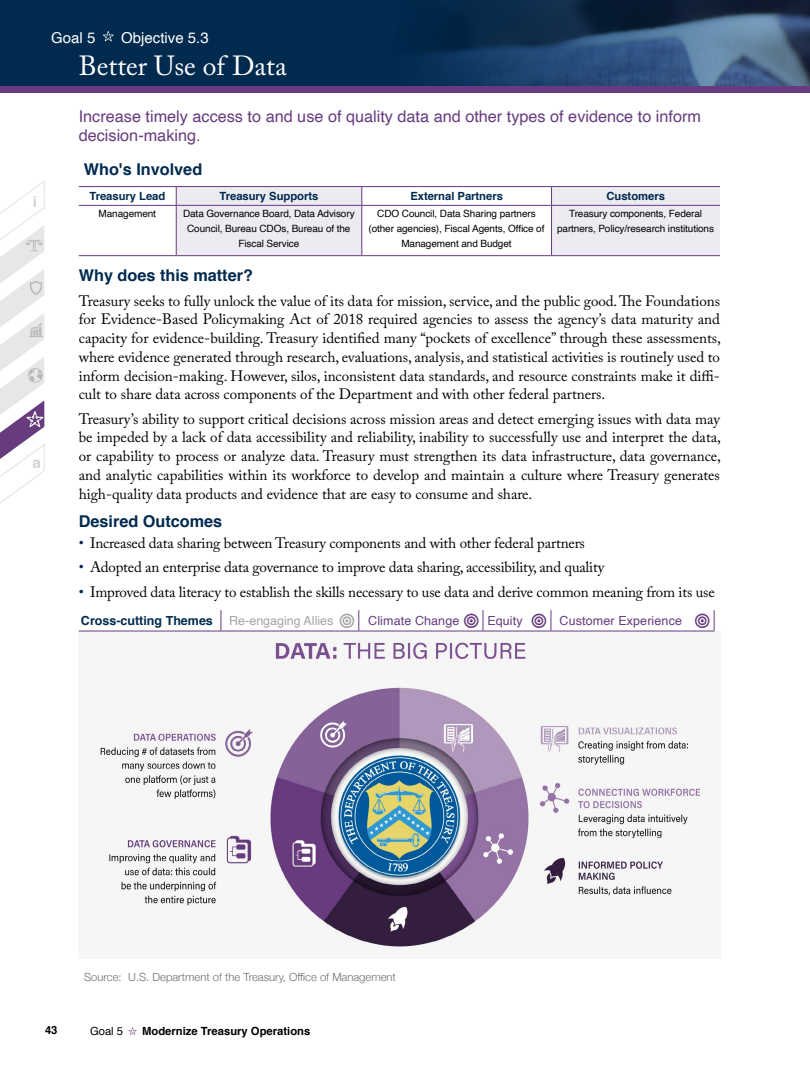
<style>
.page{position:relative;width:810px;height:1080px;background:#fff}
.page>*{position:absolute;margin:0;border:0;box-sizing:border-box;transform-origin:0 0}
.t1{font:27.5px "Adobe Caslon Pro";color:#fff}
._22_26_Goal_Intro_Pu{font:16.25px/19.5px "Helvetica";color:#673b7e}
.t2{font:700 16.25px "Helvetica";color:#002a4e}
.Body{font:15px/18.8px "Adobe Caslon Pro";letter-spacing:-.01em;color:#000;text-align:justify}
.t3{font:15px "Helvetica";color:#fff}
.Theme{font:12.5px "Helvetica";letter-spacing:.01em;color:#673b7e}
.t4{font:700 12.5px "Helvetica";color:#002a4e}
.Sidebar_Body{font:12.5px "Helvetica";color:#a2a4a7}
.Body-2{font:700 11.25px "Helvetica";letter-spacing:-.005em;color:#002a4e}
.Credit{font:300 11.25px "Helvetica Neue";color:#6d6e71}
.Running_Footers{font:700 11.25px "Helvetica";color:#000}
.Running_Footers-2{font:11.25px "Helvetica";color:#000}
.Sidebar_Body-2{font:10px/15px "Helvetica";letter-spacing:-.01em;color:#000;text-align:center}
.s1{color:#002a4e}
</style>
<div class="page">
<div style="left:0;top:0;width:810px;height:86px;background:#002a4e"></div>
<img style="left:432px;top:0;width:378px;height:86px">
<svg style="left:0;top:180px;width:45px;height:323px"></svg>
<svg style="left:129px;top:1027px;width:8px;height:8px"></svg>
<div style="left:0;top:86px;width:810px;height:7px;background:#673b7e"></div>
<img style="left:99px;top:639px;width:605px;height:309px">
<svg style="left:177px;top:187px;width:543px;height:68px;fill:#edeaf1"></svg>
<hr style="left:79px;top:186px;width:97px;height:1px;background:#673b7e">
<hr style="left:176px;top:186px;width:186px;height:1px;background:#673b7e">
<svg style="left:176px;top:187px;width:1px;height:18px"></svg>
<hr style="left:362px;top:186px;width:190px;height:1px;background:#673b7e">
<svg style="left:361px;top:187px;width:1px;height:18px"></svg>
<hr style="left:552px;top:186px;width:168px;height:1px;background:#673b7e">
<svg style="left:551px;top:187px;width:1px;height:18px"></svg>
<hr style="left:79px;top:205px;width:97px;height:1px;background:#673b7e">
<hr style="left:176px;top:205px;width:186px;height:1px;background:#673b7e">
<hr style="left:176px;top:206px;width:1px;height:49px;background:#673b7e">
<hr style="left:362px;top:205px;width:190px;height:1px;background:#673b7e">
<hr style="left:361px;top:206px;width:1px;height:49px;background:#673b7e">
<hr style="left:552px;top:205px;width:168px;height:1px;background:#673b7e">
<hr style="left:551px;top:206px;width:1px;height:49px;background:#673b7e">
<hr style="left:79px;top:255px;width:97px;height:1px;background:#673b7e">
<hr style="left:176px;top:255px;width:186px;height:1px;background:#673b7e">
<hr style="left:362px;top:255px;width:190px;height:1px;background:#673b7e">
<hr style="left:552px;top:255px;width:168px;height:1px;background:#673b7e">
<svg style="left:103px;top:31px;width:11px;height:10px"></svg>
<svg style="left:221px;top:610px;width:1px;height:21px"></svg>
<hr style="left:79px;top:631px;width:142px;height:1px;background:#673b7e">
<hr style="left:221px;top:631px;width:114px;height:1px;background:#673b7e">
<hr style="left:359px;top:631px;width:101px;height:1px;background:#673b7e">
<hr style="left:483px;top:631px;width:44px;height:1px;background:#673b7e">
<hr style="left:551px;top:631px;width:140px;height:1px;background:#673b7e">
<svg style="left:335px;top:610px;width:24px;height:22px"></svg>
<svg style="left:460px;top:610px;width:24px;height:22px"></svg>
<svg style="left:527px;top:610px;width:25px;height:22px"></svg>
<svg style="left:691px;top:610px;width:24px;height:22px"></svg>
<p class="t3" style="left:51px;top:26px;width:46px">Goal 5</p>
<p class="t3" style="left:121px;top:26px;width:89px">Objective 5.3</p>
<h1 class="t1" style="left:79px;top:49px;width:210px">Better Use of Data</h1>
<p class="_22_26_Goal_Intro_Pu" style="left:79px;top:107px;width:624px">Increase timely access to and use of quality data and other types of evidence to inform decision-making.</p>
<h3 class="t2" style="left:84px;top:156px;width:120px">Who's Involved</h3>
<p class="Body-2" style="left:90px;top:187px;width:77px">Treasury Lead</p>
<p class="Body-2" style="left:220px;top:187px;width:100px">Treasury Supports</p>
<p class="Body-2" style="left:410px;top:187px;width:94px">External Partners</p>
<p class="Body-2" style="left:607px;top:187px;width:60px">Customers</p>
<p class="Sidebar_Body-2" style="left:99px;top:206px;width:59px">Management</p>
<p class="Sidebar_Body-2" style="left:183px;top:206px;width:173px">Data Governance Board, Data Advisory<br>Council, Bureau CDOs, Bureau of the<br>Fiscal Service</p>
<p class="Sidebar_Body-2" style="left:368px;top:206px;width:178px">CDO Council, Data Sharing partners (other agencies), Fiscal Agents, Office of<br>Management and Budget</p>
<p class="Sidebar_Body-2" style="left:557px;top:206px;width:158px">Treasury components, Federal partners, Policy/research institutions</p>
<h3 class="t2" style="left:79px;top:262px;width:176px">Why does this matter?</h3>
<p class="Body" style="left:79px;top:291px;width:644px">Treasury seeks to fully unlock the value of its data for mission, service, and the public good. The Foundations for Evidence-Based Policymaking Act of 2018 required agencies to assess the agency’s data maturity and capacity for evidence-building. Treasury identified many “pockets of excellence” through these assessments, where evidence generated through research, evaluations, analysis, and statistical activities is routinely used to inform decision-making. However, silos, inconsistent data standards, and resource constraints make it diffi&shy;cult to share data across components of the Department and with other federal partners.</p>
<p class="Body" style="left:79px;top:409px;width:644px">Treasury’s ability to support critical decisions across mission areas and detect emerging issues with data may be impeded by a lack of data accessibility and reliability, inability to successfully use and interpret the data, or capability to process or analyze data. Treasury must strengthen its data infrastructure, data governance, and analytic capabilities within its workforce to develop and maintain a culture where Treasury generates high-quality data products and evidence that are easy to consume and share.</p>
<h3 class="t2" style="left:79px;top:508px;width:145px">Desired Outcomes</h3>
<p class="Body" style="left:79px;top:533px;width:508px"><span class="s1">•</span> Increased data sharing between Treasury components and with other federal partners</p>
<p class="Body" style="left:79px;top:558px;width:527px"><span class="s1">•</span> Adopted an enterprise data governance to improve data sharing, accessibility, and quality</p>
<p class="Body" style="left:79px;top:582px;width:638px"><span class="s1">•</span> Improved data literacy to establish the skills necessary to use data and derive common meaning from its use</p>
<h3 class="t4" style="left:81px;top:610px;width:133px">Cross-cutting Themes</h3>
<p class="Sidebar_Body" style="left:229px;top:611px;width:106px">Re-engaging Allies</p>
<p class="Theme" style="left:368px;top:611px;width:93px">Climate Change</p>
<p class="Theme" style="left:487px;top:611px;width:37px">Equity</p>
<p class="Theme" style="left:560px;top:611px;width:124px">Customer Experience</p>
<p class="Credit" style="left:84px;top:968px;width:39px">Source:</p>
<p class="Credit" style="left:128px;top:968px;width:269px">U.S. Department of the Treasury, Office of Management</p>
<p class="Running_Footers" style="left:45px;top:1021px;width:14px">43</p>
<p class="Running_Footers-2" style="left:90px;top:1022px;width:35px">Goal 5</p>
<p class="Running_Footers" style="left:142px;top:1022px;width:170px">Modernize Treasury Operations</p>
</div>
